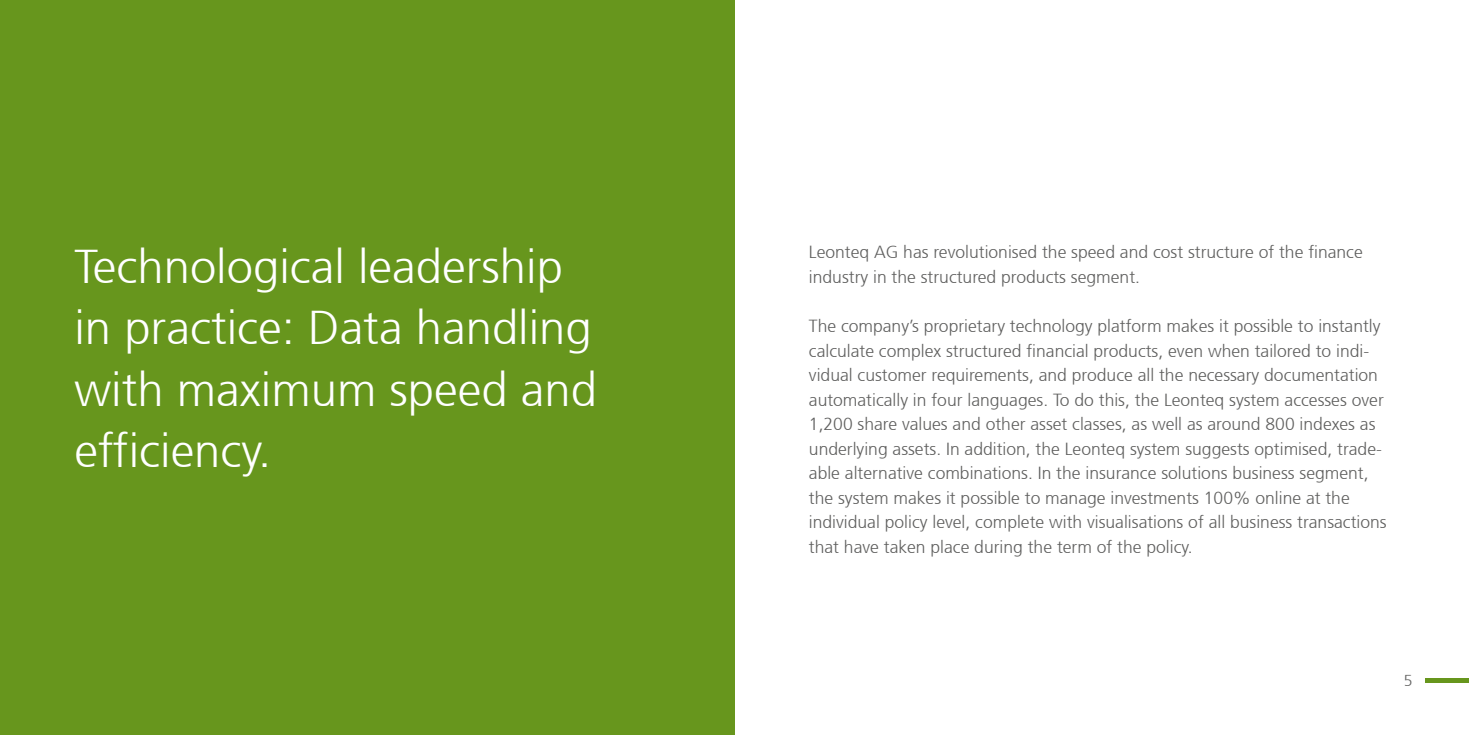
<style>
.page{position:relative;width:1469px;height:735px;background:#fff}
.page>*{position:absolute;margin:0;border:0;box-sizing:border-box;transform-origin:0 0}
.t1{font:300 47.25px/61.2px "Frutiger 45";color:#fff}
.t2{font:300 17.5px/24.5px "Frutiger 45";color:#5e5e5d}
.t3{font:300 15.75px "Frutiger 45";color:#5e5e5d}
</style>
<div class="page">
<div style="left:1424px;top:678px;width:44px;height:5px;background:#67961d"></div>
<div style="left:0;top:0;width:734px;height:734px;background:#67961d"></div>
<h1 class="t1" style="left:74px;top:236px;width:524px">Technological leadership in practice: Data handling with maximum speed and efficiency.</h1>
<p class="t2" style="left:809px;top:240px;width:555px">Leonteq AG has revolutionised the speed and cost structure of the finance industry in the structured products segment.</p>
<p class="t2" style="left:809px;top:314px;width:579px">The company’s proprietary technology platform makes it possible to instantly calculate complex structured financial products, even when tailored to indi&shy;vidual customer requirements, and produce all the necessary documentation automatically in four languages. To do this, the Leonteq system accesses over 1,200 share values and other asset classes, as well as around 800 indexes as underlying assets. In addition, the Leonteq system suggests optimised, trade&shy;able alternative combinations. In the insurance solutions business segment, the system makes it possible to manage investments 100% online at the individual policy level, complete with visualisations of all business transactions that have taken place during the term of the policy.</p>
<p class="t3" style="left:1403px;top:671px;width:10px">5</p>
</div>
